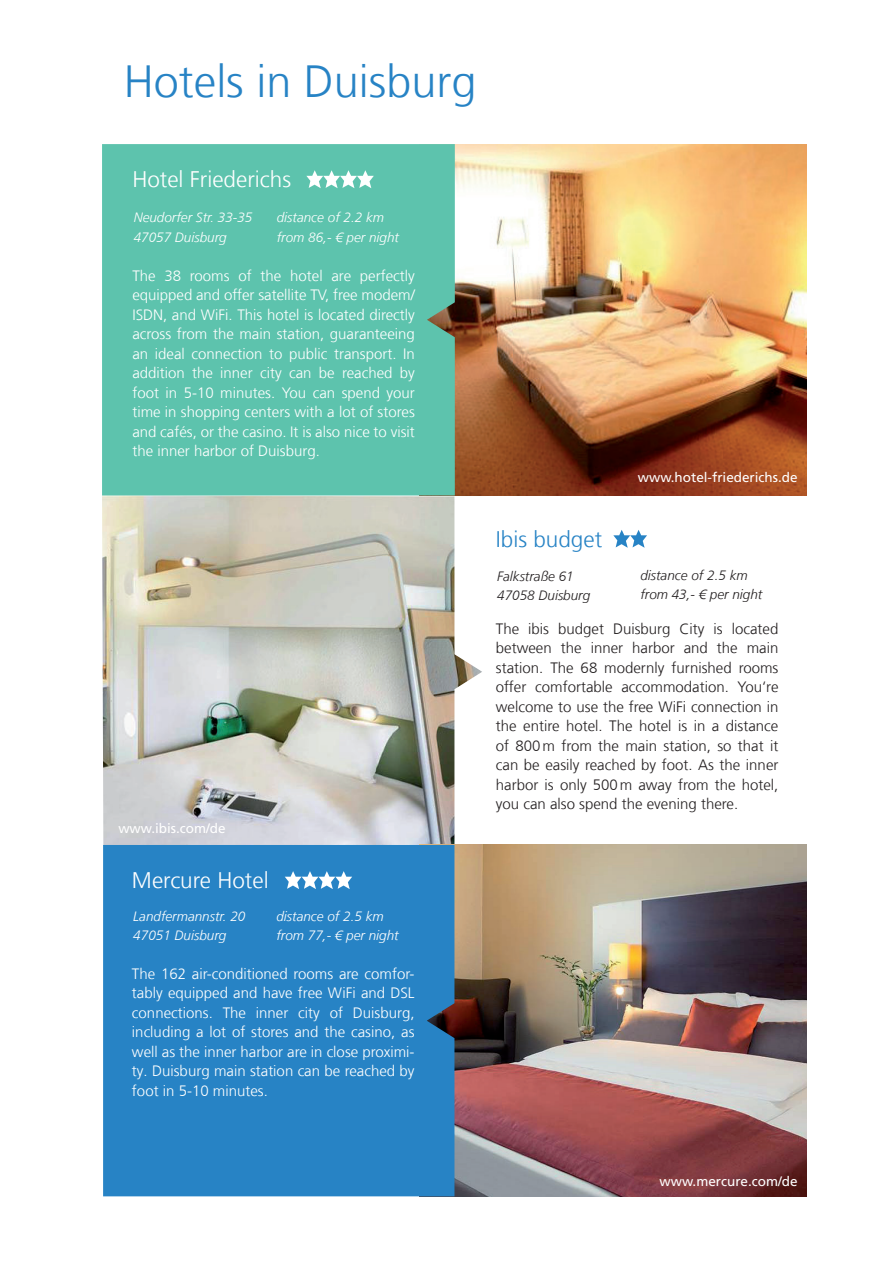
<style>
.page{position:relative;width:893px;height:1263px;background:#fff}
.page>*{position:absolute;margin:0;border:0;box-sizing:border-box;transform-origin:0 0}
.t1{font:300 45px "Frutiger LT Com";color:#2783c5}
.t2{font:300 22.5px "Frutiger LT Com";color:#fff}
.t3{font:300 22.5px "Frutiger LT Com";color:#2783c5}
.t4{font:300 15px/19.5px "Frutiger LT Com";color:#fff;text-align:justify}
.t5{font:300 15px/19.5px "Frutiger LT Com";color:#231f20;text-align:justify}
.t6{font:italic 300 13.5px/19.5px "Frutiger LT Com";color:#fff}
.t7{font:italic 300 13.5px/19.5px "Frutiger LT Com";color:#231f20}
.t8{font:13.5px "Frutiger LT Com";color:#fff}
</style>
<div class="page">
<img style="left:102px;top:495px;width:384px;height:350px">
<svg style="left:454px;top:496px;width:352px;height:349px"></svg>
<svg style="left:613px;top:530px;width:34px;height:18px"></svg>
<img style="left:455px;top:144px;width:352px;height:351px">
<div style="left:102px;top:144px;width:353px;height:351px;background:#5dc3ad"></div>
<svg style="left:306px;top:170px;width:68px;height:18px"></svg>
<img style="left:454px;top:845px;width:352px;height:351px">
<div style="left:103px;top:845px;width:351px;height:351px;background:#2783c5"></div>
<svg style="left:285px;top:871px;width:67px;height:18px"></svg>
<h1 class="t1" style="left:124px;top:55px;width:354px">Hotels in Duisburg</h1>
<h2 class="t2" style="left:132px;top:166px;width:160px">Hotel Friederichs</h2>
<p class="t6" style="left:134px;top:208px;width:120px">Neudorfer Str. 33-35<br>47057 Duisburg</p>
<p class="t6" style="left:277px;top:208px;width:124px">distance of 2.2 km from 86,- € per night</p>
<p class="t4" style="left:132px;top:266px;width:284px">The 38 rooms of the hotel are perfectly equipped and offer satellite TV, free modem/ ISDN, and WiFi. This hotel is located directly across from the main station, guaranteeing an ideal connection to public transport. In addition the inner city can be reached by foot in 5-10 minutes. You can spend your time in shopping centers with a lot of stores and cafés, or the casino. It is also nice to visit the inner harbor of Duisburg.</p>
<p class="t8" style="left:118px;top:820px;width:109px">www.ibis.com/de</p>
<h2 class="t2" style="left:132px;top:867px;width:138px">Mercure Hotel</h2>
<p class="t6" style="left:133px;top:906px;width:114px">Landfermannstr. 20<br>47051 Duisburg</p>
<p class="t6" style="left:276px;top:906px;width:124px">distance of 2.5 km from 77,- € per night</p>
<p class="t4" style="left:132px;top:964px;width:284px">The 162 air-conditioned rooms are comfor&shy;tably equipped and have free WiFi and DSL connections. The inner city of Duisburg, including a lot of stores and the casino, as well as the inner harbor are in close proximi&shy;ty. Duisburg main station can be reached by foot in 5-10 minutes.</p>
<p class="t8" style="left:638px;top:469px;width:161px">www.hotel-friederichs.de</p>
<h2 class="t3" style="left:496px;top:526px;width:108px">Ibis budget</h2>
<p class="t7" style="left:497px;top:566px;width:95px">Falkstraße 61<br>47058 Duisburg</p>
<p class="t7" style="left:640px;top:565px;width:123px">distance of 2.5 km from 43,- € per night</p>
<p class="t5" style="left:496px;top:619px;width:284px">The ibis budget Duisburg City is located between the inner harbor and the main station. The 68 modernly furnished rooms offer comfortable accommodation. You‘re welcome to use the free WiFi connection in the entire hotel. The hotel is in a distance of 800m from the main station, so that it can be easily reached by foot. As the inner harbor is only 500m away from the hotel, you can also spend the evening there.</p>
<p class="t8" style="left:660px;top:1173px;width:140px">www.mercure.com/de</p>
</div>
